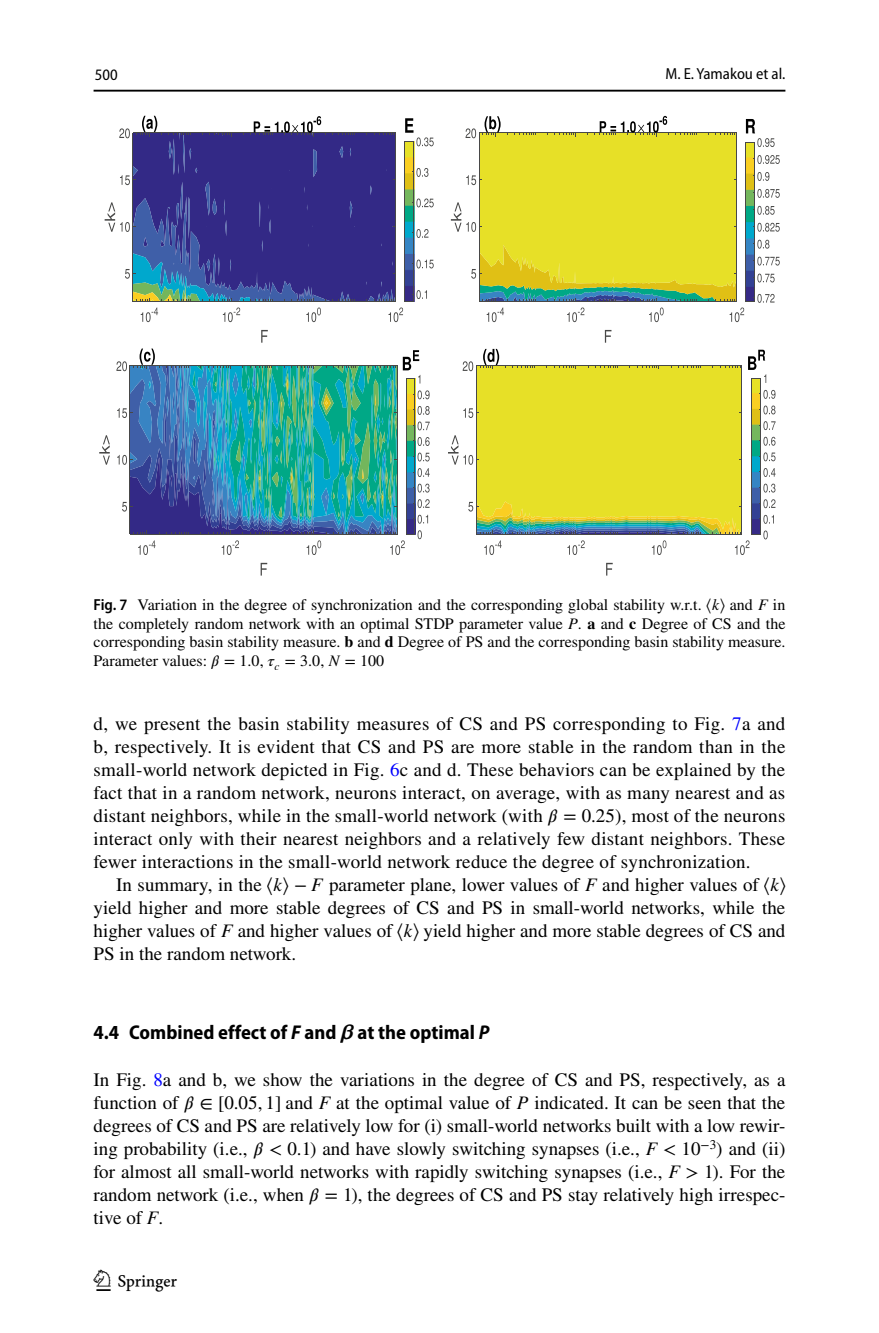
<style>
.page{position:relative;width:879px;height:1333px;background:#fff}
.page>*{position:absolute;margin:0;border:0;box-sizing:border-box;transform-origin:0 0}
.t1{font:30px "Springnew Regular 4";color:#000}
.t2{font:700 semi-condensed 20px "Myriad Pro";color:#000}
.t3{font:19px/23px "STIX";color:#000;text-align:justify}
.t4{font:16px/18.4px "STIX";color:#000;text-align:justify}
.t5{font:semi-condensed 16px "Myriad Pro";color:#000}
.s1{font-family:"Myriad Pro";font-weight:600;font-stretch:semi-condensed}
.s2{font-family:"STIX Math Extensions Regular 78"}
.s3{font-family:"STIX General Italic 343"}
.s4{font-style:italic}
.s5{font-weight:700}
.s6{font-family:"STIX Math Italic 181"}
.s7{font-family:"STIX Math Regular 281"}
.s8{font-family:"STIX General Regular 273"}
.s9{font-family:"STIX Math Italic 182"}
.s10{font-family:"STIX Math Regular 282"}
.s11{font-family:"STIX General Regular 275"}
.s12{font-family:"STIX General Italic 345"}
.s13{font-family:"STIX Math Regular 283"}
.s14{font-family:"STIX General Regular 276"}
.s15{color:#00f}
.s16{font-family:"STIX Math Italic 177"}
.s17{font-family:"STIX Math Regular 280"}
.s18{font-family:"STIX General Regular 274"}
.s19{font-family:"STIX Math Extensions Regular 79"}
.s20{font-family:"STIX General Italic 346"}
.s21{font-family:"STIX Math Regular 284"}
.s22{font-family:"STIX Math Extensions Regular 80"}
.s23{font-family:"STIX General Italic 339"}
.s24{font-family:"STIX Math Extensions Regular 77"}
.s25{font-family:"STIX General Italic 340"}
.s26{font-family:"HV Math Bold Italic 2";font-weight:400;font-stretch:normal}
.s27{font-family:"STIX Math Italic 175"}
.s28{font-family:"STIX Math Regular 277"}
.s29{font-family:"STIX General Regular 268"}
.s30{font-family:"STIX Math Italic 176"}
.s31{font-family:"STIX General Regular 269"}
.s32{font-family:"STIX General Italic 341"}
.s33{font-family:"STIX Math Italic 178"}
.s34{font-family:"STIX General Regular 270"}
.s35{font-family:"STIX General Italic 342"}
.s36{font-family:"STIX Math Italic 179"}
.s37{font-family:"STIX General Regular 271"}
.s38{font-family:"STIX Math Italic 180"}
.s39{font-family:"STIX Math Regular 279"}
.s40{font-family:"STIX General Regular 272"}
</style>
<div class="page">
<hr style="left:94px;top:90px;width:691px;height:2px;background:#000">
<svg style="left:105px;top:116px;width:329px;height:206px"></svg>
<svg style="left:605px;top:330px;width:6px;height:13px"></svg>
<svg style="left:451px;top:116px;width:329px;height:206px"></svg>
<svg style="left:261px;top:563px;width:6px;height:12px"></svg>
<svg style="left:99px;top:435px;width:11px;height:29px"></svg>
<svg style="left:116px;top:330px;width:314px;height:225px"></svg>
<svg style="left:606px;top:563px;width:7px;height:12px"></svg>
<svg style="left:448px;top:349px;width:327px;height:206px"></svg>
<p class="t5" style="left:95px;top:66px;width:24px">500</p>
<p class="t5" style="left:665px;top:65px;width:121px">M. E. Yamakou et al.</p>
<p class="t4" style="left:94px;top:596px;width:693px"><span class="s1">Fig. 7</span> Variation in the degree of synchronization and the corresponding global stability w.r.t. <span class="s2">⟨</span><span class="s3">k</span><span class="s2">⟩</span> and <span class="s4">F</span> in the completely random network with an optimal STDP parameter value <span class="s4">P</span>. <span class="s5">a</span> and <span class="s5">c</span> Degree of CS and the corresponding basin stability measure. <span class="s5">b</span> and <span class="s5">d</span> Degree of PS and the corresponding basin stability measure.<br>Parameter values: <span class="s6">𝛽</span> <span class="s7">=</span> <span class="s8">1.0</span>, <span class="s9">𝜏</span><sub>c</sub> <span class="s10">=</span> <span class="s11">3.0</span>, <span class="s12">N</span> <span class="s13">=</span> <span class="s14">100</span></p>
<p class="t3" style="left:94px;top:713px;width:693px">d, we present the basin stability measures of CS and PS corresponding to Fig. <span class="s15">7</span>a and b, respectively. It is evident that CS and PS are more stable in the random than in the small-world network depicted in Fig. <span class="s15">6</span>c and d. These behaviors can be explained by the fact that in a random network, neurons interact, on average, with as many nearest and as distant neighbors, while in the small-world network (with <span class="s16">𝛽</span> <span class="s17">=</span> <span class="s18">0.25</span>), most of the neurons interact only with their nearest neighbors and a relatively few distant neighbors. These fewer interactions in the small-world network reduce the degree of synchronization.</p>
<p class="t3" style="left:94px;top:874px;width:695px;text-indent:23px">In summary, in the <span class="s19">⟨</span><span class="s20">k</span><span class="s19">⟩</span> <span class="s21">−</span> <span class="s20">F</span> parameter plane, lower values of <span class="s4">F</span> and higher values of <span class="s22">⟨</span><span class="s23">k</span><span class="s22">⟩ </span>yield higher and more stable degrees of CS and PS in small-world networks, while the higher values of <span class="s4">F</span> and higher values of <span class="s24">⟨</span><span class="s25">k</span><span class="s24">⟩</span> yield higher and more stable degrees of CS and PS in the random network.</p>
<p class="t2" style="left:94px;top:1021px;width:397px">4.4 Combined effect of <span class="s4">F</span> and <span class="s26">ˇ</span> at the optimal <span class="s4">P</span></p>
<p class="t3" style="left:94px;top:1069px;width:693px">In Fig. <span class="s15">8</span>a and b, we show the variations in the degree of CS and PS, respectively, as a function of <span class="s27">𝛽</span> <span class="s28">∈ [</span><span class="s29">0.05, 1</span><span class="s28">]</span> and <span class="s4">F</span> at the optimal value of <span class="s4">P</span> indicated. It can be seen that the degrees of CS and PS are relatively low for (i) small-world networks built with a low rewir&shy;ing probability (i.e., <span class="s30">&lt;</span> <span class="s31">0.1</span>) and have slowly switching synapses (i.e., <span class="s32">F</span> <span class="s33">&lt;</span> <span class="s34">10</span><sup>−</sup><sup>3</sup>) and (ii) for almost all small-world networks with rapidly switching synapses (i.e., <span class="s35">F</span> <span class="s36">&gt;</span> <span class="s37">1</span>). For the random network (i.e., when <span class="s38">𝛽</span> <span class="s39">=</span> <span class="s40">1</span>), the degrees of CS and PS stay relatively high irrespec&shy;tive of <span class="s4">F</span>.</p>
<h1 class="t1" style="left:96px;top:1269px;width:83px">1 3</h1>
</div>
